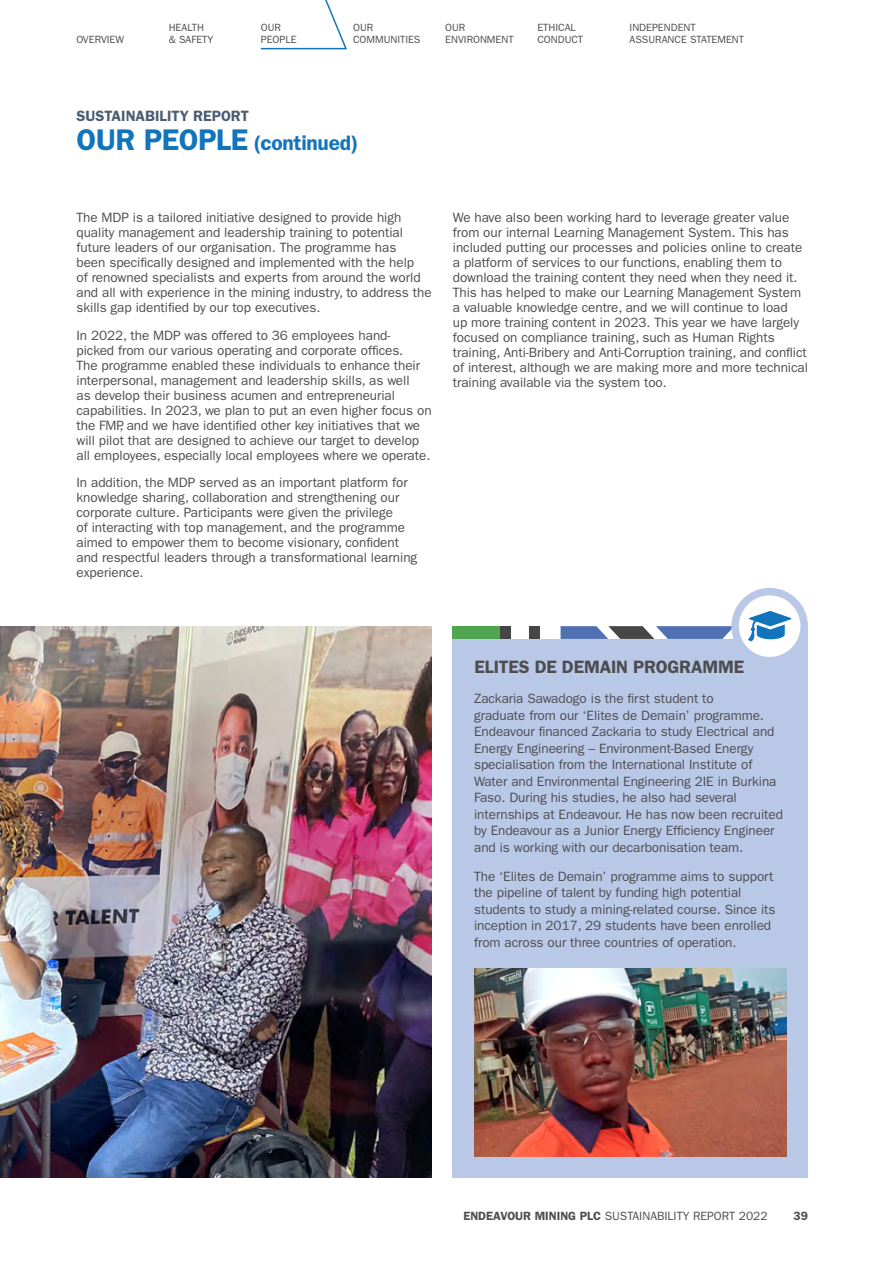
<style>
.page{position:relative;width:893px;height:1263px;background:#fff}
.page>*{position:absolute;margin:0;border:0;box-sizing:border-box;transform-origin:0 0}
.HEADING_1{font:600 21px "ITC Franklin Gothic Std";letter-spacing:-.01em;color:#1275bc}
.HEADING_3{font:600 18px "ITC Franklin Gothic Std";letter-spacing:-.01em;color:#4d4d4f}
.t1{font:600 15px "ITC Franklin Gothic Std";color:#4a5d73}
.BODY_TEXT-Book{font:13.5px/15px "ITC Franklin Gothic Std";letter-spacing:-.005em;color:#4d4d4f}
.t2{font:12px "ITC Franklin Gothic Std";color:#4d4d4f}
.t3{font:600 12px "ITC Franklin Gothic Std";color:#4d4d4f}
.t4{font:10.5px/12px "ITC Franklin Gothic Std";color:#4d4d4f}
.s1{font-size:30px}
.s2{font-weight:600}
</style>
<div class="page">
<img style="left:0;top:626px;width:432px;height:552px">
<div style="left:453px;top:626px;width:355px;height:552px;background:#b9c8e7"></div>
<div style="left:505px;top:626px;width:265px;height:13px;background:#fff"></div>
<div style="left:453px;top:626px;width:52px;height:13px;background:#50a650"></div>
<div style="left:529px;top:626px;width:10px;height:13px;background:#464646"></div>
<div style="left:500px;top:626px;width:10px;height:13px;background:#464646"></div>
<svg style="left:735px;top:592px;width:69px;height:69px;fill:#fff"></svg>
<div style="left:731px;top:588px;width:77px;height:76px;border:8px solid #b9c8e7;border-radius:50%"></div>
<svg style="left:561px;top:611px;width:230px;height:30px"></svg>
<img style="left:474px;top:968px;width:313px;height:189px">
<svg style="left:260px;top:0;width:87px;height:50px"></svg>
<p class="t4" style="left:77px;top:33px;width:49px">OVERVIEW</p>
<p class="t4" style="left:169px;top:21px;width:46px">HEALTH &amp; SAFETY</p>
<p class="t4" style="left:261px;top:21px;width:37px">OUR<br>PEOPLE</p>
<p class="t4" style="left:353px;top:21px;width:69px">OUR<br>COMMUNITIES</p>
<p class="t4" style="left:445px;top:21px;width:70px">OUR<br>ENVIRONMENT</p>
<p class="t4" style="left:537px;top:21px;width:47px">ETHICAL<br>CONDUCT</p>
<p class="t4" style="left:630px;top:21px;width:116px">INDEPENDENT<br>ASSURANCE STATEMENT</p>
<p class="t1" style="left:77px;top:107px;width:174px">SUSTAINABILITY REPORT</p>
<p class="HEADING_1" style="left:77px;top:131px;width:284px"><span class="s1">OUR PEOPLE</span> (continued)</p>
<p class="BODY_TEXT-Book" style="left:77px;top:210px;width:357px">The MDP is a tailored initiative designed to provide high quality management and leadership training to potential future leaders of our organisation. The programme has<br>been specifically designed and implemented with the help<br>of renowned specialists and experts from around the world and all with experience in the mining industry, to address the skills gap identified by our top executives.</p>
<p class="BODY_TEXT-Book" style="left:77px;top:328px;width:357px">In 2022, the MDP was offered to 36 employees hand-<br>picked from our various operating and corporate offices.<br>The programme enabled these individuals to enhance their interpersonal, management and leadership skills, as well<br>as develop their business acumen and entrepreneurial capabilities. In 2023, we plan to put an even higher focus on the FMP, and we have identified other key initiatives that we will pilot that are designed to achieve our target to develop all employees, especially local employees where we operate.</p>
<p class="BODY_TEXT-Book" style="left:77px;top:475px;width:342px">In addition, the MDP served as an important platform for knowledge sharing, collaboration and strengthening our corporate culture. Participants were given the privilege<br>of interacting with top management, and the programme aimed to empower them to become visionary, confident and respectful leaders through a transformational learning experience.</p>
<p class="BODY_TEXT-Book" style="left:453px;top:210px;width:357px">We have also been working hard to leverage greater value from our internal Learning Management System. This has included putting our processes and policies online to create a platform of services to our functions, enabling them to download the training content they need when they need it.<br>This has helped to make our Learning Management System a valuable knowledge centre, and we will continue to load<br>up more training content in 2023. This year we have largely focused on compliance training, such as Human Rights training, Anti-Bribery and Anti-Corruption training, and conflict of interest, although we are making more and more technical training available via the system too.</p>
<p class="HEADING_3" style="left:474px;top:656px;width:271px">ELITES DE DEMAIN PROGRAMME</p>
<p class="BODY_TEXT-Book" style="left:474px;top:690px;width:310px;line-height:16.5px">Zackaria Sawadogo is the first student to<br>graduate from our ‘Elites de Demain’ programme.<br>Endeavour financed Zackaria to study Electrical and Energy Engineering – Environment-Based Energy specialisation from the International Institute of Water and Environmental Engineering 2IE in Burkina Faso. During his studies, he also had several internships at Endeavour. He has now been recruited by Endeavour as a Junior Energy Efficiency Engineer and is working with our decarbonisation team.</p>
<p class="BODY_TEXT-Book" style="left:474px;top:868px;width:303px;line-height:16.5px">The ‘Elites de Demain’ programme aims to support the pipeline of talent by funding high potential students to study a mining-related course. Since its inception in 2017, 29 students have been enrolled from across our three countries of operation.</p>
<p class="t2" style="left:463px;top:1209px;width:306px"><span class="s2">ENDEAVOUR MINING PLC</span> SUSTAINABILITY REPORT 2022</p>
<p class="t3" style="left:793px;top:1209px;width:16px">39</p>
</div>
